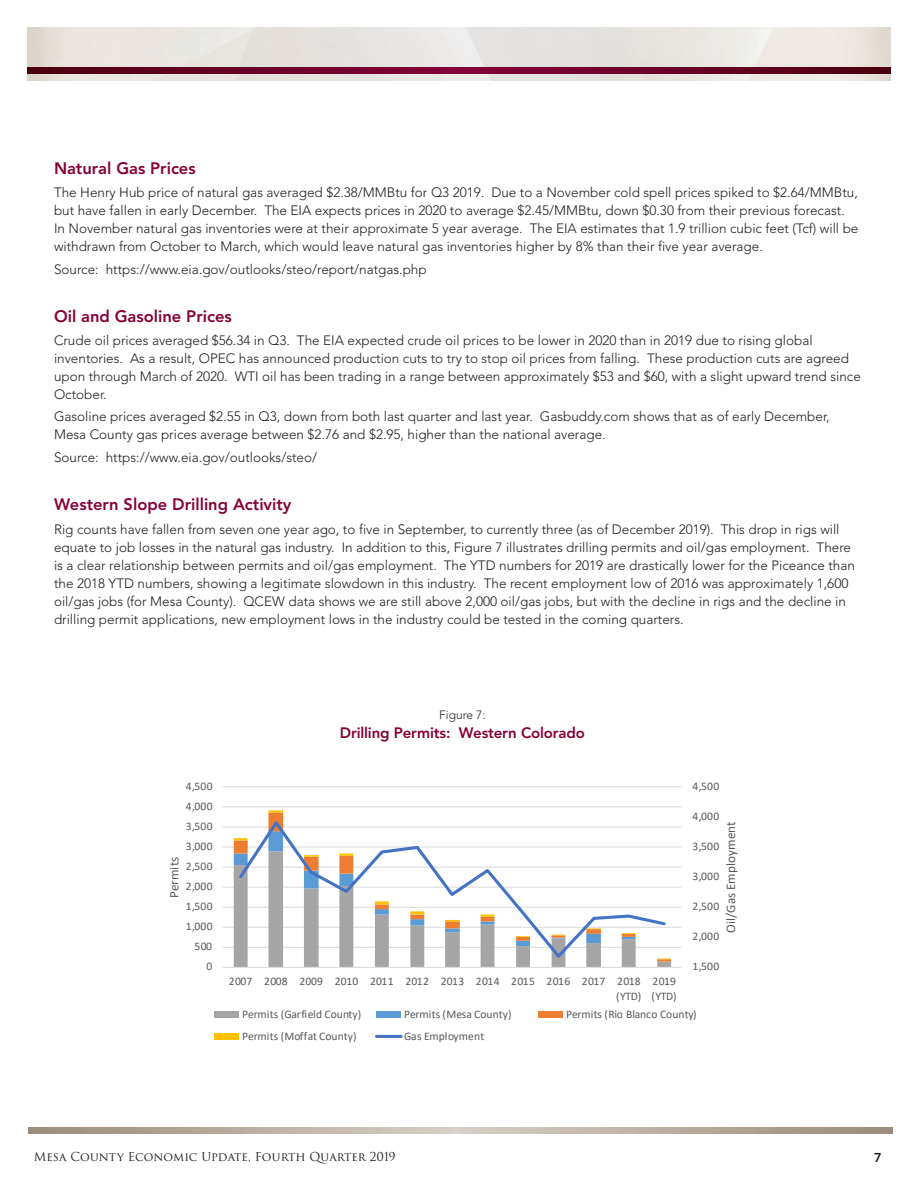
<style>
.page{position:relative;width:918px;height:1188px;background:#fff}
.page>*{position:absolute;margin:0;border:0;box-sizing:border-box;transform-origin:0 0}
.t1{font:800 16.5px "Avenir";color:#860037}
.t2{font:800 15px "Avenir";letter-spacing:-.01em;color:#860037}
.t3{font:300 13.5px/18px "Avenir";color:#231f20}
.t4{font:13.05px "Calibri";letter-spacing:.005em;color:#595959}
.t5{font:800 12.75px "Avenir";color:#231f20}
.t6{font:12px "Trajan Pro 3";color:#231f20}
.t7{font:300 12px "Avenir";color:#231f20}
.t8{font:11.55px/14.1px "Calibri";letter-spacing:.01em;color:#595959;text-align:right}
</style>
<div class="page">
<img style="left:27px;top:27px;width:864px;height:54px">
<svg style="left:27px;top:68px;width:864px;height:6px;background:#680023"></svg>
<svg style="left:28px;top:1128px;width:864px;height:6px;background:#b8ada1"></svg>
<hr style="left:223px;top:947px;width:459px;height:1px;background:#d9d9d9">
<hr style="left:223px;top:927px;width:459px;height:1px;background:#d9d9d9">
<hr style="left:223px;top:907px;width:459px;height:1px;background:#d9d9d9">
<hr style="left:223px;top:887px;width:459px;height:1px;background:#d9d9d9">
<hr style="left:223px;top:867px;width:459px;height:1px;background:#d9d9d9">
<hr style="left:223px;top:847px;width:459px;height:1px;background:#d9d9d9">
<hr style="left:223px;top:827px;width:459px;height:1px;background:#d9d9d9">
<hr style="left:223px;top:807px;width:459px;height:1px;background:#d9d9d9">
<hr style="left:223px;top:786px;width:459px;height:1px;background:#d9d9d9">
<svg style="left:234px;top:962px;width:437px;height:5px"></svg>
<svg style="left:234px;top:813px;width:437px;height:149px"></svg>
<hr style="left:268px;top:810px;width:15px;height:3px;background:#ffc000">
<hr style="left:223px;top:967px;width:459px;height:1px;background:#d9d9d9">
<svg style="left:236px;top:817px;width:432px;height:144px"></svg>
<div style="left:214px;top:1012px;width:25px;height:6px;background:#a5a5a5"></div>
<div style="left:376px;top:1012px;width:25px;height:6px;background:#5b9bd5"></div>
<div style="left:538px;top:1012px;width:25px;height:6px;background:#ed7d31"></div>
<div style="left:214px;top:1033px;width:25px;height:7px;background:#ffc000"></div>
<hr style="left:376px;top:1035px;width:25px;height:3px;background:#4472c4">
<p class="t1" style="left:54px;top:159px;width:143px">Natural Gas Prices</p>
<p class="t3" style="left:54px;top:184px;width:806px">The Henry Hub price of natural gas averaged $2.38/MMBtu for Q3 2019. Due to a November cold spell prices spiked to $2.64/MMBtu, but have fallen in early December. The EIA expects prices in 2020 to average $2.45/MMBtu, down $0.30 from their previous forecast.<br>In November natural gas inventories were at their approximate 5 year average. The EIA estimates that 1.9 trillion cubic feet (Tcf) will be withdrawn from October to March, which would leave natural gas inventories higher by 8% than their five year average.</p>
<p class="t3" style="left:54px;top:260px;width:374px">Source: https://www.eia.gov/outlooks/steo/report/natgas.php</p>
<p class="t1" style="left:54px;top:306px;width:179px">Oil and Gasoline Prices</p>
<p class="t3" style="left:54px;top:331px;width:808px">Crude oil prices averaged $56.34 in Q3. The EIA expected crude oil prices to be lower in 2020 than in 2019 due to rising global inventories. As a result, OPEC has announced production cuts to try to stop oil prices from falling. These production cuts are agreed upon through March of 2020. WTI oil has been trading in a range between approximately $53 and $60, with a slight upward trend since October.</p>
<p class="t3" style="left:54px;top:408px;width:777px">Gasoline prices averaged $2.55 in Q3, down from both last quarter and last year. Gasbuddy.com shows that as of early December,<br>Mesa County gas prices average between $2.76 and $2.95, higher than the national average.</p>
<p class="t3" style="left:54px;top:449px;width:265px">Source: https://www.eia.gov/outlooks/steo/</p>
<p class="t1" style="left:54px;top:494px;width:239px">Western Slope Drilling Activity</p>
<p class="t3" style="left:54px;top:521px;width:802px">Rig counts have fallen from seven one year ago, to five in September, to currently three (as of December 2019). This drop in rigs will equate to job losses in the natural gas industry. In addition to this, Figure 7 illustrates drilling permits and oil/gas employment. There is a clear relationship between permits and oil/gas employment. The YTD numbers for 2019 are drastically lower for the Piceance than the 2018 YTD numbers, showing a legitimate slowdown in this industry. The recent employment low of 2016 was approximately 1,600 oil/gas jobs (for Mesa County). QCEW data shows we are still above 2,000 oil/gas jobs, but with the decline in rigs and the decline in drilling permit applications, new employment lows in the industry could be tested in the coming quarters.</p>
<p class="t8" style="left:186px;top:779px;width:28px">4,500</p>
<p class="t8" style="left:186px;top:799px;width:28px">4,000</p>
<p class="t8" style="left:186px;top:819px;width:28px">3,500</p>
<p class="t8" style="left:186px;top:839px;width:28px">3,000</p>
<p class="t4" style="left:165px;top:898px;width:43px;rotate:-90deg">Permits</p>
<p class="t8" style="left:186px;top:859px;width:28px">2,500</p>
<p class="t8" style="left:186px;top:879px;width:28px">2,000</p>
<p class="t8" style="left:186px;top:899px;width:28px">1,500</p>
<p class="t8" style="left:186px;top:919px;width:28px">1,000</p>
<p class="t8" style="left:195px;top:939px;width:19px">500</p>
<p class="t8" style="left:206px;top:959px;width:7px">0</p>
<p class="t7" style="left:439px;top:707px;width:48px">Figure 7:</p>
<p class="t2" style="left:340px;top:724px;width:247px">Drilling Permits: Western Colorado</p>
<p class="t8" style="left:229px;top:974px;width:414px">2007 2008 2009 2010 2011 2012 2013 2014 2015 2016 2017 2018 (YTD)</p>
<p class="t8" style="left:652px;top:974px;width:27px;text-align:left">2019 (YTD)</p>
<p class="t8" style="left:693px;top:779px;width:28px">4,500</p>
<p class="t8" style="left:693px;top:809px;width:28px">4,000</p>
<p class="t4" style="left:722px;top:933px;width:112px;rotate:-90deg">Oil/Gas Employment</p>
<p class="t8" style="left:693px;top:839px;width:28px">3,500</p>
<p class="t8" style="left:693px;top:869px;width:28px">3,000</p>
<p class="t8" style="left:693px;top:899px;width:28px">2,500</p>
<p class="t8" style="left:693px;top:929px;width:28px">2,000</p>
<p class="t8" style="left:693px;top:959px;width:28px">1,500</p>
<p class="t8" style="left:242px;top:1007px;width:121px">Permits (Garfield County)</p>
<p class="t8" style="left:404px;top:1007px;width:109px">Permits (Mesa County)</p>
<p class="t8" style="left:566px;top:1007px;width:132px">Permits (Rio Blanco County)</p>
<p class="t8" style="left:242px;top:1029px;width:116px">Permits (Moffat County)</p>
<p class="t8" style="left:404px;top:1029px;width:82px">Gas Employment</p>
<p class="t6" style="left:34px;top:1148px;width:363px">Mesa County Economic Update, Fourth Quarter 2019</p>
<p class="t5" style="left:874px;top:1150px;width:9px">7</p>
</div>
